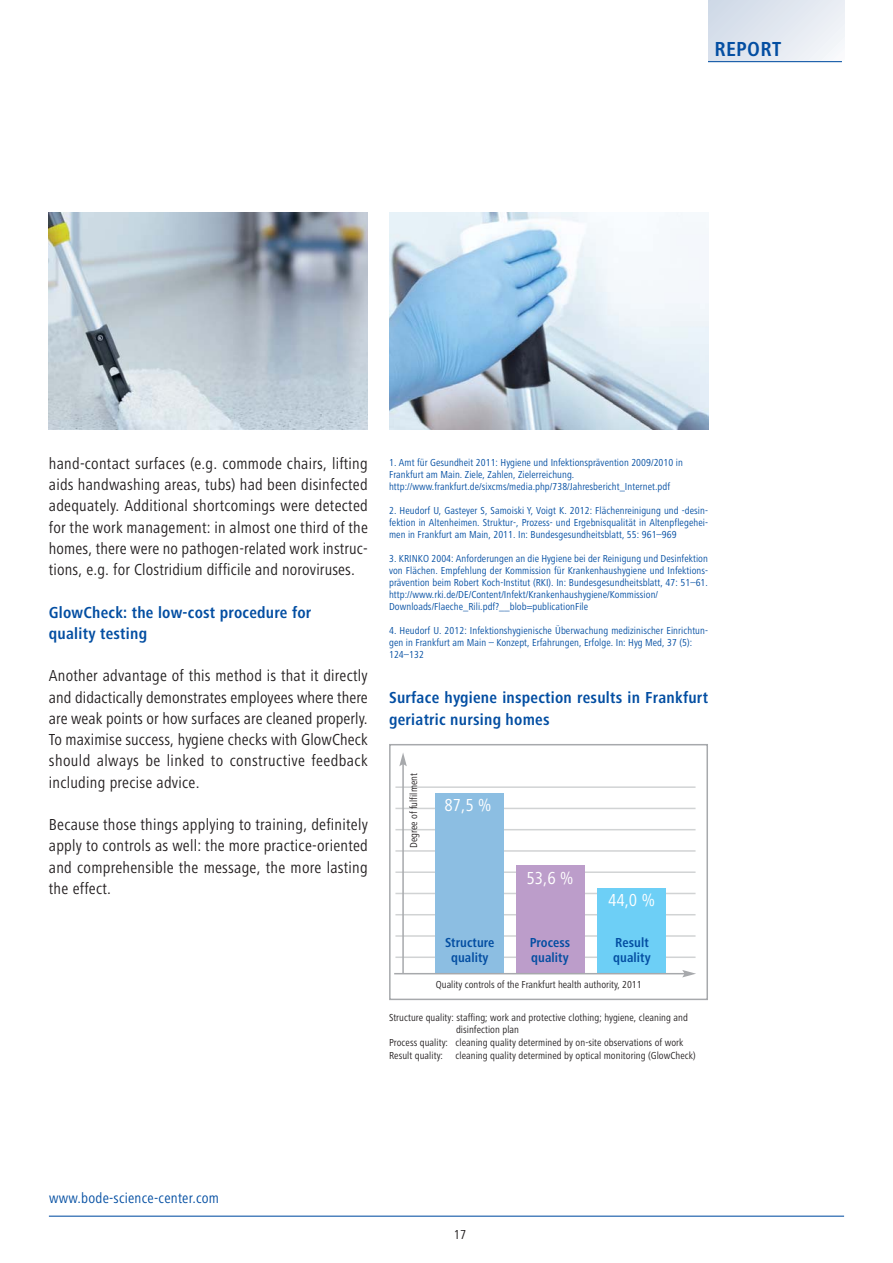
<style>
.page{position:relative;width:893px;height:1263px;background:#fff}
.page>*{position:absolute;margin:0;border:0;box-sizing:border-box;transform-origin:0 0}
.t1{font:700 21px "Hartmann";letter-spacing:.015em;color:#034ea2}
.t2{font:18px "Hartmann";color:#fff}
.t3{font:16.5px/21.3px "Hartmann";letter-spacing:.015em;color:#231f20;text-align:justify}
.t4{font:700 16.5px/21.3px "Hartmann";letter-spacing:.015em;color:#034ea2}
.t5{font:15px "Hartmann";letter-spacing:.015em;color:#034ea2}
.t6{font:700 13.5px/15px "Hartmann";letter-spacing:.005em;color:#034ea2}
.t7{font:13.5px "Hartmann";color:#231f20}
.t8{font:10.5px/12px "Hartmann";letter-spacing:.005em;color:#034ea2}
.t9{font:10.5px "Hartmann";letter-spacing:.005em;color:#231f20}
</style>
<div class="page">
<div style="left:389px;top:744px;width:319px;height:256px;border:2px solid #a7a9ac"></div>
<hr style="left:395px;top:786px;width:300px;height:2px;background:#d1d3d4">
<hr style="left:395px;top:808px;width:300px;height:1px;background:#d1d3d4">
<hr style="left:395px;top:829px;width:300px;height:1px;background:#d1d3d4">
<hr style="left:395px;top:850px;width:300px;height:2px;background:#d1d3d4">
<hr style="left:395px;top:871px;width:300px;height:2px;background:#d1d3d4">
<hr style="left:395px;top:893px;width:300px;height:1px;background:#d1d3d4">
<hr style="left:395px;top:914px;width:300px;height:1px;background:#d1d3d4">
<hr style="left:395px;top:935px;width:300px;height:2px;background:#d1d3d4">
<hr style="left:395px;top:956px;width:300px;height:2px;background:#d1d3d4">
<div style="left:708px;top:0;width:136px;height:62px;background:linear-gradient(to right,#d3dce9,#f1f4f8)"></div>
<hr style="left:49px;top:1215px;width:795px;height:2px;background:#034ea2">
<hr style="left:708px;top:61px;width:134px;height:1px;background:#034ea2">
<img style="left:389px;top:213px;width:319px;height:216px">
<img style="left:49px;top:213px;width:319px;height:216px">
<hr style="left:402px;top:764px;width:2px;height:210px;background:#a7a9ac">
<svg style="left:399px;top:753px;width:8px;height:13px"></svg>
<div style="left:436px;top:793px;width:68px;height:180px;background:#8cbee2"></div>
<div style="left:516px;top:866px;width:68px;height:107px;background:#bc9dca"></div>
<div style="left:598px;top:888px;width:68px;height:85px;background:#6dcff6"></div>
<hr style="left:394px;top:973px;width:291px;height:1px;background:#a7a9ac">
<svg style="left:682px;top:970px;width:14px;height:7px"></svg>
<h1 class="t1" style="left:714px;top:40px;width:68px">REPORT</h1>
<p class="t3" style="left:49px;top:454px;width:321px">hand-contact surfaces (e.g. commode chairs, lifting aids handwashing areas, tubs) had been disinfected adequately. Additional shortcomings were detected for the work management: in almost one third of the homes, there were no pathogen-related work instruc&shy;tions, e.g. for Clostridium difficile and noroviruses.</p>
<h3 class="t4" style="left:49px;top:603px;width:264px">GlowCheck: the low-cost procedure for quality testing</h3>
<p class="t3" style="left:49px;top:667px;width:320px">Another advantage of this method is that it directly and didactically demonstrates employees where there are weak points or how surfaces are cleaned properly.<br>To maximise success, hygiene checks with GlowCheck should always be linked to constructive feedback including precise advice.</p>
<h3 class="t3" style="left:49px;top:815px;width:320px">Because those things applying to training, definitely apply to controls as well: the more practice-oriented and comprehensible the message, the more lasting the effect.</h3>
<p class="t8" style="left:389px;top:457px;width:295px">1. Amt für Gesundheit 2011: Hygiene und Infektionsprävention 2009/2010 in<br>Frankfurt am Main. Ziele, Zahlen, Zielerreichung. http://www.frankfurt.de/sixcms/media.php/738/Jahresbericht_Internet.pdf</p>
<p class="t8" style="left:389px;top:505px;width:320px;text-align:justify">2. Heudorf U, Gasteyer S, Samoiski Y, Voigt K. 2012: Flächenreinigung und -desin&shy;fektion in Altenheimen. Struktur-, Prozess- und Ergebnisqualität in Altenpflegehei&shy;men in Frankfurt am Main, 2011. In: Bundesgesundheitsblatt, 55: 961–969</p>
<p class="t8" style="left:389px;top:553px;width:321px">3. KRINKO 2004: Anforderungen an die Hygiene bei der Reinigung und Desinfektion von Flächen. Empfehlung der Kommission für Krankenhaushygiene und Infektions&shy;prävention beim Robert Koch-Institut (RKI). In: Bundesgesundheitsblatt, 47: 51–61. http://www.rki.de/DE/Content/Infekt/Krankenhaushygiene/Kommission/ Downloads/Flaeche_Rili.pdf?__blob=publicationFile</p>
<p class="t8" style="left:389px;top:625px;width:320px">4. Heudorf U. 2012: Infektionshygienische Überwachung medizinischer Einrichtun&shy;gen in Frankfurt am Main – Konzept, Erfahrungen, Erfolge. In: Hyg Med, 37 (5):<br>124–132</p>
<h3 class="t4" style="left:389px;top:689px;width:320px">Surface hygiene inspection results in Frankfurt geriatric nursing homes</h3>
<p class="t9" style="left:410px;top:848px;width:76px;rotate:-90deg">Degree of fulfilment</p>
<h2 class="t2" style="left:444px;top:798px;width:49px">87,5 %</h2>
<h2 class="t2" style="left:527px;top:871px;width:49px">53,6 %</h2>
<h2 class="t2" style="left:608px;top:893px;width:49px">44,0 %</h2>
<p class="t6" style="left:445px;top:936px;width:51px;text-align:center">Structure quality</p>
<p class="t6" style="left:530px;top:936px;width:42px">Process quality</p>
<p class="t6" style="left:613px;top:936px;width:39px">Result quality</p>
<p class="t9" style="left:436px;top:980px;width:207px">Quality controls of the Frankfurt health authority, 2011</p>
<p class="t9" style="left:389px;top:1013px;width:300px">Structure quality: staffing; work and protective clothing; hygiene, cleaning and</p>
<p class="t9" style="left:456px;top:1026px;width:65px">disinfection plan</p>
<p class="t9" style="left:389px;top:1038px;width:296px">Process quality: cleaning quality determined by on-site observations of work</p>
<p class="t9" style="left:389px;top:1051px;width:308px">Result quality: cleaning quality determined by optical monitoring (GlowCheck)</p>
<h3 class="t5" style="left:49px;top:1192px;width:171px">www.bode-science-center.com</h3>
<p class="t7" style="left:454px;top:1229px;width:14px">17</p>
</div>
